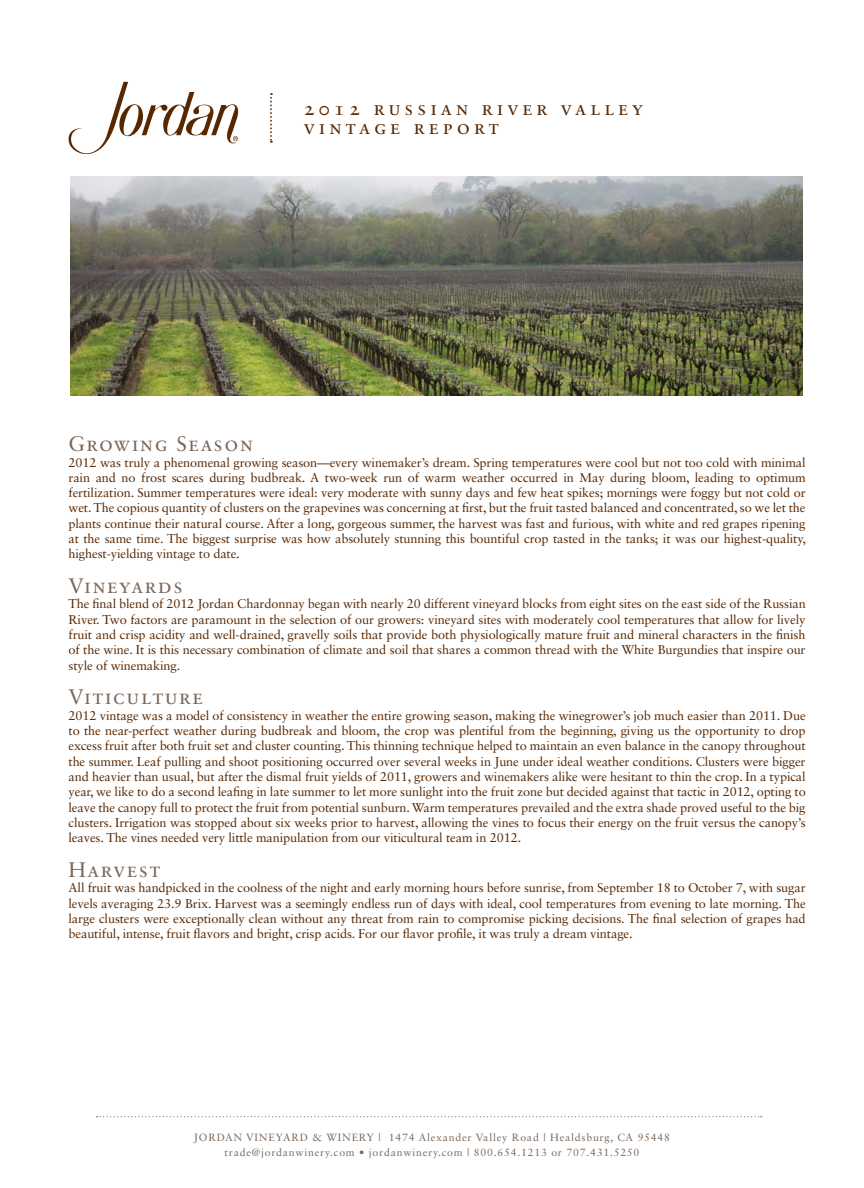
<style>
.page{position:relative;width:864px;height:1188px;background:#fff}
.page>*{position:absolute;margin:0;border:0;box-sizing:border-box;transform-origin:0 0}
.t1{font:21px "Sabon LT Std";letter-spacing:.075em;color:#79675b}
.t2{font:19.95px/18.1px "Sabon LT Std";letter-spacing:.2em;color:#572700}
.t3{font:12.75px/15.3px "Sabon LT Std";letter-spacing:-.01em;color:#572700;text-align:justify}
.t4{font:10.5px/15px "Sabon LT Std";letter-spacing:.075em;color:#79675b;text-align:center}
</style>
<div class="page">
<img style="left:70px;top:176px;width:732px;height:219px">
<svg style="left:68px;top:82px;width:171px;height:72px"></svg>
<svg style="left:270px;top:93px;width:2px;height:50px"></svg>
<svg style="left:97px;top:1116px;width:665px;height:1px"></svg>
<h2 class="t2" style="left:304px;top:99px;width:341px">2012 russian river valley vintage report</h2>
<h1 class="t1" style="left:69px;top:431px;width:186px">Growing Season</h1>
<p class="t3" style="left:69px;top:454px;width:739px">2012 was truly a phenomenal growing season—every winemaker’s dream. Spring temperatures were cool but not too cold with minimal rain and no frost scares during budbreak. A two-week run of warm weather occurred in May during bloom, leading to optimum fertilization. Summer temperatures were ideal: very moderate with sunny days and few heat spikes; mornings were foggy but not cold or wet. The copious quantity of clusters on the grapevines was concerning at first, but the fruit tasted balanced and concentrated, so we let the plants continue their natural course. After a long, gorgeous summer, the harvest was fast and furious, with white and red grapes ripening at the same time. The biggest surprise was how absolutely stunning this bountiful crop tasted in the tanks; it was our highest-quality, highest-yielding vintage to date.</p>
<h1 class="t1" style="left:69px;top:573px;width:116px">Vineyards</h1>
<p class="t3" style="left:69px;top:596px;width:739px">The final blend of 2012 Jordan Chardonnay began with nearly 20 different vineyard blocks from eight sites on the east side of the Russian River. Two factors are paramount in the selection of our growers: vineyard sites with moderately cool temperatures that allow for lively fruit and crisp acidity and well-drained, gravelly soils that provide both physiologically mature fruit and mineral characters in the finish of the wine. It is this necessary combination of climate and soil that shares a common thread with the White Burgundies that inspire our style of winemaking.</p>
<h1 class="t1" style="left:69px;top:685px;width:136px">Viticulture</h1>
<p class="t3" style="left:69px;top:708px;width:739px">2012 vintage was a model of consistency in weather the entire growing season, making the winegrower’s job much easier than 2011. Due to the near-perfect weather during budbreak and bloom, the crop was plentiful from the beginning, giving us the opportunity to drop excess fruit after both fruit set and cluster counting. This thinning technique helped to maintain an even balance in the canopy throughout the summer. Leaf pulling and shoot positioning occurred over several weeks in June under ideal weather conditions. Clusters were bigger and heavier than usual, but after the dismal fruit yields of 2011, growers and winemakers alike were hesitant to thin the crop. In a typical year, we like to do a second leafing in late summer to let more sunlight into the fruit zone but decided against that tactic in 2012, opting to leave the canopy full to protect the fruit from potential sunburn. Warm temperatures prevailed and the extra shade proved useful to the big clusters. Irrigation was stopped about six weeks prior to harvest, allowing the vines to focus their energy on the fruit versus the canopy’s leaves. The vines needed very little manipulation from our viticultural team in 2012.</p>
<h1 class="t1" style="left:69px;top:857px;width:93px">Harvest</h1>
<p class="t3" style="left:69px;top:880px;width:739px">All fruit was handpicked in the coolness of the night and early morning hours before sunrise, from September 18 to October 7, with sugar levels averaging 23.9 Brix. Harvest was a seemingly endless run of days with ideal, cool temperatures from evening to late morning. The large clusters were exceptionally clean without any threat from rain to compromise picking decisions. The final selection of grapes had beautiful, intense, fruit flavors and bright, crisp acids. For our flavor profile, it was truly a dream vintage.</p>
<p class="t4" style="left:194px;top:1130px;width:478px">JORDAN VINEYARD &amp; WINERY | 1474 Alexander Valley Road | Healdsburg, CA 95448 trade@jordanwinery.com • jordanwinery.com | 800.654.1213 or 707.431.5250</p>
</div>
